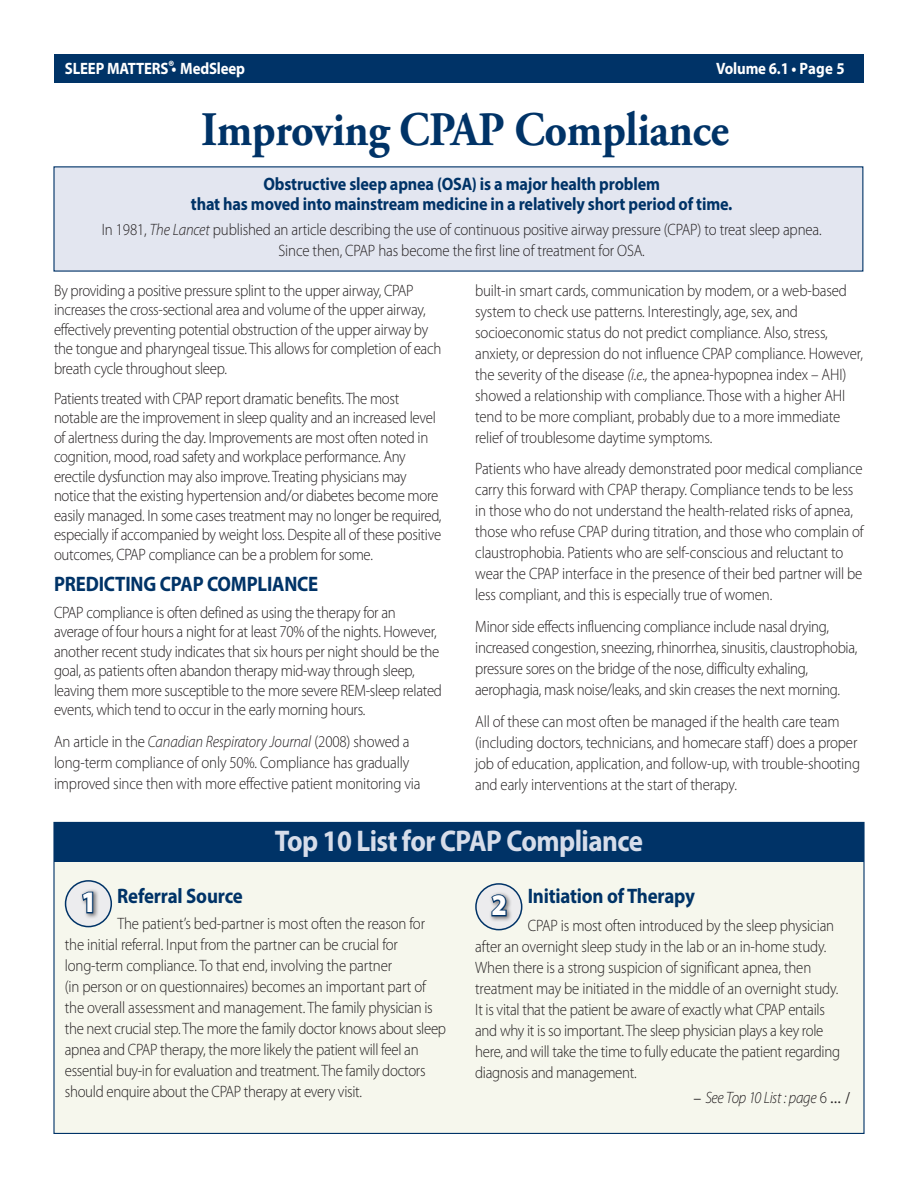
<style>
.page{position:relative;width:918px;height:1188px;background:#fff}
.page>*{position:absolute;margin:0;border:0;box-sizing:border-box;transform-origin:0 0}
.MDSLP_Title_1{font:700 48px "Adobe Garamond Pro";letter-spacing:-.01em;color:#003367;scale:.92 1}
.MDSLP_surtitle_20pt{font:700 30px "Myriad Pro";letter-spacing:-.02em;color:#d7ddea;scale:.9 1}
.MDSLP_CALLOUT_title{font:900 30px "Myriad Pro";color:#fff;scale:.9 1}
.MDSLP_SUBhead_2_BLUE{font:700 21px "Myriad Pro";letter-spacing:-.01em;color:#003367;scale:.9 1}
.MDSLP_TEXT_space__12{font:700 18px "Myriad Pro";letter-spacing:-.01em;color:#003367;scale:.9 1}
.MDSLP_TEXT_space__12-2{font:300 16.5px/21px "Myriad Pro";letter-spacing:-.01em;color:#231f20;scale:.9 1}
.MDSLP_TEXT_space__1{font:300 16.5px/19.5px "Myriad Pro";letter-spacing:-.02em;color:#231f20;scale:.9 1}
.MDSLP_TEXT_space__12-3{font:700 16.5px "Myriad Pro";letter-spacing:-.01em;color:#fff;scale:.9 1}
.t1{font:italic 300 16.5px "Myriad Pro";letter-spacing:-.02em;color:#231f20;scale:.9 1}
.MDSLP_TEXT_space__12-4{font:900 15px "Myriad Pro";color:#fff;scale:.9 1}
.s1{font-style:italic}
.s2{font-family:"Minion Pro";font-weight:400;font-style:normal}
.s3{font-style:normal}
</style>
<div class="page">
<div style="left:54px;top:822px;width:810px;height:311px;background:#f6f7ed"></div>
<div style="left:54px;top:822px;width:810px;height:40px;background:#003367"></div>
<div style="left:53px;top:166px;width:810px;height:106px;background:#e3e6f0"></div>
<div style="left:54px;top:54px;width:810px;height:29px;background:#003367"></div>
<div style="left:66px;top:881px;width:45px;height:46px;background:#ececee;border-radius:50%"></div>
<div style="left:65px;top:880px;width:47px;height:47px;border:2px solid #003367;border-radius:50%"></div>
<div style="left:476px;top:884px;width:46px;height:46px;background:#ececee;border-radius:50%"></div>
<div style="left:475px;top:883px;width:47px;height:47px;border:2px solid #003367;border-radius:50%"></div>
<div style="left:80px;top:888px;width:20px;height:31px;background:#231f20;opacity:.55"></div>
<svg style="left:81px;top:891px;width:13px;height:24px"></svg>
<div style="left:489px;top:891px;width:24px;height:31px;background:#231f20;opacity:.55"></div>
<svg style="left:489px;top:893px;width:19px;height:25px"></svg>
<p class="MDSLP_TEXT_space__12-4" style="left:168px;top:57px;width:9px">®</p>
<p class="MDSLP_TEXT_space__12-3" style="left:716px;top:58px;width:144px">Volume 6.1 • Page 5</p>
<p class="MDSLP_Title_1" style="left:201px;top:102px;width:575px">Improving CPAP Compliance</p>
<p class="MDSLP_TEXT_space__12-3" style="left:65px;top:58px;width:202px">SLEEP MATTERS • MedSleep</p>
<p class="MDSLP_TEXT_space__12" style="left:263px;top:172px;width:442px">Obstructive sleep apnea (OSA) is a major health problem</p>
<p class="MDSLP_TEXT_space__12" style="left:191px;top:192px;width:603px">that has moved into mainstream medicine in a relatively short period of time.</p>
<p class="MDSLP_TEXT_space__12-2" style="left:102px;top:219px;width:802px">In 1981, <span class="s1">The Lancet</span> published an article describing the use of continuous positive airway pressure (CPAP) to treat sleep apnea.</p>
<p class="MDSLP_TEXT_space__12-2" style="left:279px;top:240px;width:409px">Since then, CPAP has become the first line of treatment for OSA.</p>
<p class="MDSLP_TEXT_space__12-2" style="left:475px;top:279px;width:432px">built-in smart cards, communication by modem, or a web-based system to check use patterns. Interestingly, age, sex, and socioeconomic status do not predict compliance. Also, stress, anxiety, or depression do not influence CPAP compliance. However, the severity of the disease <span class="s1">(i.e.,</span> the apnea-hypopnea index – AHI) showed a relationship with compliance. Those with a higher AHI tend to be more compliant, probably due to a more immediate relief of troublesome daytime symptoms.</p>
<p class="MDSLP_TEXT_space__12-2" style="left:475px;top:458px;width:433px">Patients who have already demonstrated poor medical compliance carry this forward with CPAP therapy. Compliance tends to be less in those who do not understand the health-related risks of apnea, those who refuse CPAP during titration, and those who complain of claustrophobia. Patients who are self-conscious and reluctant to wear the CPAP interface in the presence of their bed partner will be less compliant, and this is especially true of women.</p>
<p class="MDSLP_TEXT_space__12-2" style="left:475px;top:616px;width:426px">Minor side effects influencing compliance include nasal drying, increased congestion, sneezing, rhinorrhea, sinusitis, claustrophobia, pressure sores on the bridge of the nose, difficulty exhaling, aerophagia, mask noise/leaks, and skin creases the next morning.</p>
<p class="MDSLP_TEXT_space__12-2" style="left:475px;top:711px;width:429px">All of these can most often be managed if the health care team (including doctors, technicians, and homecare staff ) does a proper job of education, application, and follow-up, with trouble-shooting and early interventions at the start of therapy.</p>
<p class="MDSLP_surtitle_20pt" style="left:275px;top:821px;width:410px">Top 10 List for CPAP Compliance</p>
<p class="MDSLP_SUBhead_2_BLUE" style="left:117px;top:883px;width:141px">Referral Source</p>
<p class="MDSLP_TEXT_space__12-2" style="left:65px;top:913px;width:425px;text-indent:53px">The patient’s bed-partner is most often the reason for the initial referral. Input from the partner can be crucial for long-term compliance. To that end, involving the partner<br>(in person or on questionnaires) becomes an important part of the overall assessment and management. The family physician is the next crucial step. The more the family doctor knows about sleep apnea and CPAP therapy, the more likely the patient will feel an essential buy-in for evaluation and treatment. The family doctors should enquire about the CPAP therapy at every visit.</p>
<p class="MDSLP_TEXT_space__1" style="left:54px;top:280px;width:432px">By providing a positive pressure splint to the upper airway, CPAP increases the cross-sectional area and volume of the upper airway, effectively preventing potential obstruction of the upper airway by the tongue and pharyngeal tissue. This allows for completion of each breath cycle throughout sleep.</p>
<p class="MDSLP_TEXT_space__1" style="left:54px;top:388px;width:432px">Patients treated with CPAP report dramatic benefits. The most notable are the improvement in sleep quality and an increased level of alertness during the day. Improvements are most often noted in cognition, mood, road safety and workplace performance. Any erectile dysfunction may also improve. Treating physicians may notice that the existing hypertension and/or diabetes become more easily managed. In some cases treatment may no longer be required, especially if accompanied by weight loss. Despite all of these positive outcomes, CPAP compliance can be a problem for some.</p>
<p class="MDSLP_SUBhead_2_BLUE" style="left:54px;top:571px;width:295px">PREDICTING CPAP COMPLIANCE</p>
<p class="MDSLP_TEXT_space__1" style="left:54px;top:602px;width:433px">CPAP compliance is often defined as using the therapy for an average of four hours a night for at least 70% of the nights. However, another recent study indicates that six hours per night should be the goal, as patients often abandon therapy mid-way through sleep, leaving them more susceptible to the more severe REM-sleep related events, which tend to occur in the early morning hours.</p>
<p class="MDSLP_TEXT_space__12-2" style="left:54px;top:731px;width:409px">An article in the <span class="s1">Canadian Respiratory Journal</span> (2008) showed a long-term compliance of only 50%. Compliance has gradually improved since then with more effective patient monitoring via</p>
<p class="MDSLP_SUBhead_2_BLUE" style="left:528px;top:883px;width:187px">Initiation of Therapy</p>
<p class="MDSLP_TEXT_space__12-2" style="left:475px;top:915px;width:407px;text-indent:53px">CPAP is most often introduced by the sleep physician after an overnight sleep study in the lab or an in-home study.<br>When there is a strong suspicion of significant apnea, then treatment may be initiated in the middle of an overnight study.<br>It is vital that the patient be aware of exactly what CPAP entails and why it is so important. The sleep physician plays a key role here, and will take the time to fully educate the patient regarding diagnosis and management.</p>
<p class="t1" style="left:693px;top:1087px;width:176px"><span class="s2">–</span> See Top 10 List : page <span class="s3">6</span> <span class="s2">... /</span></p>
<p class="MDSLP_CALLOUT_title" style="left:81px;top:885px;width:19px">1</p>
<p class="MDSLP_CALLOUT_title" style="left:491px;top:888px;width:19px">2</p>
</div>
